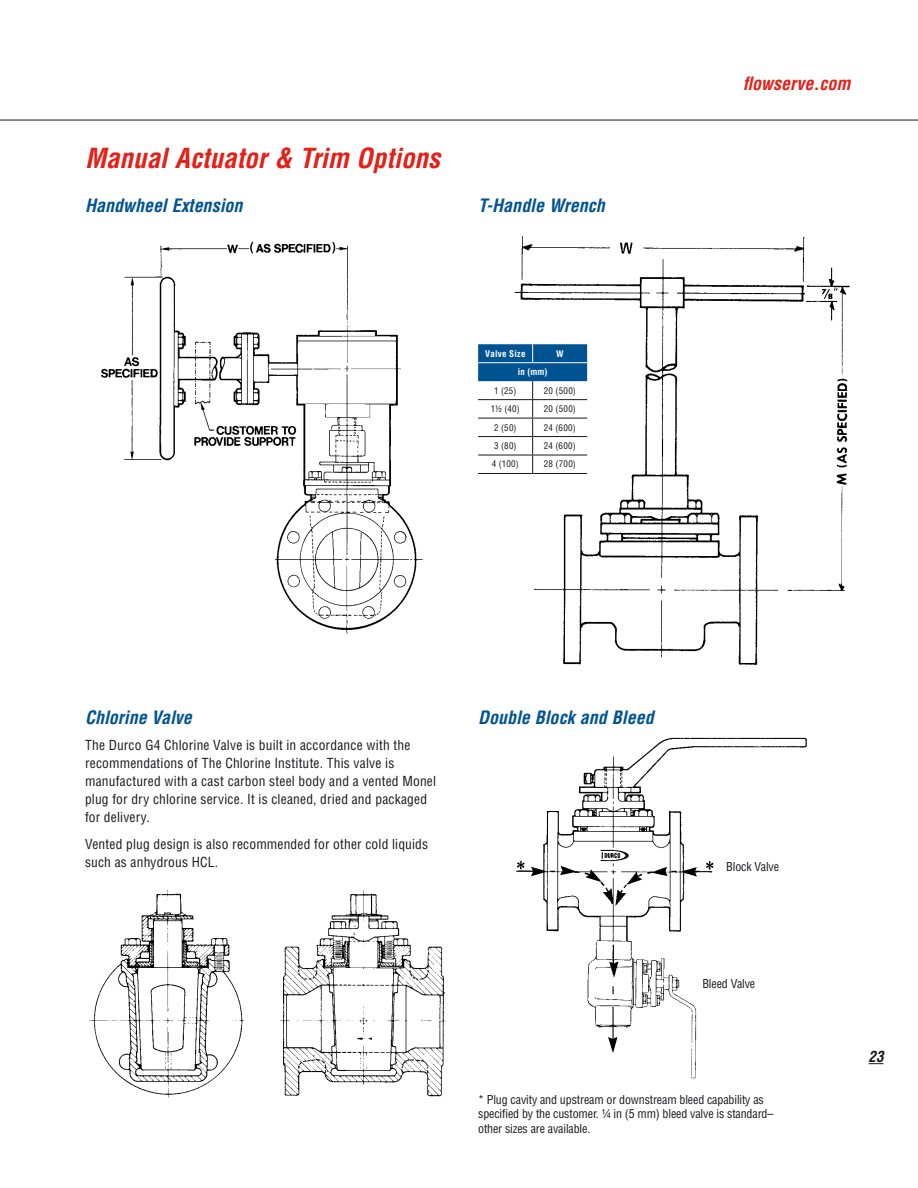
<style>
.page{position:relative;width:918px;height:1188px;background:#fff}
.page>*{position:absolute;margin:0;border:0;box-sizing:border-box;transform-origin:0 0}
.t1{font:italic 700 condensed 27px "Helvetica LT Std";color:#e32119}
.t2{font:italic 700 condensed 18px "Helvetica LT Std";color:#005392}
.t3{font:italic 700 condensed 18px "Helvetica LT Std";color:#e32119}
.t4{font:italic 700 condensed 15px "Helvetica LT Std";color:#1a171c}
.t5{font:condensed 13.5px/18px "Helvetica LT Std";letter-spacing:.015em;color:#1a171c}
.t6{font:condensed 12px/14.4px "Helvetica LT Std";letter-spacing:-.01em;color:#1a171c}
.t7{font:condensed 9px "Helvetica LT Std";letter-spacing:.035em;color:#1a171c}
.t8{font:700 condensed 9px "Helvetica LT Std";letter-spacing:.025em;color:#fff}
</style>
<div class="page">
<svg style="left:868px;top:1063px;width:16px;height:1px"></svg>
<hr style="left:0;top:120px;width:918px;height:1px;background:#1a171c">
<img style="left:101px;top:241px;width:322px;height:393px">
<img style="left:514px;top:236px;width:336px;height:430px">
<img style="left:89px;top:889px;width:357px;height:209px">
<img style="left:516px;top:737px;width:291px;height:342px">
<hr style="left:478px;top:473px;width:55px;height:1px;background:#1a171c">
<hr style="left:533px;top:473px;width:54px;height:1px;background:#1a171c">
<svg style="left:478px;top:344px;width:109px;height:129px"></svg>
<hr style="left:478px;top:362px;width:55px;height:1px;background:#fff">
<hr style="left:533px;top:362px;width:54px;height:1px;background:#fff">
<h1 class="t1" style="left:85px;top:141px;width:357px">Manual Actuator &amp; Trim Options</h1>
<h2 class="t2" style="left:85px;top:195px;width:159px">Handwheel Extension</h2>
<h2 class="t2" style="left:478px;top:195px;width:128px">T-Handle Wrench</h2>
<p class="t8" style="left:485px;top:348px;width:42px">Valve Size</p>
<p class="t8" style="left:556px;top:348px;width:9px">W</p>
<p class="t8" style="left:518px;top:366px;width:31px">in (mm)</p>
<p class="t7" style="left:494px;top:385px;width:24px">1 (25)</p>
<p class="t7" style="left:544px;top:385px;width:34px">20 (500)</p>
<p class="t7" style="left:491px;top:403px;width:30px">11/2 (40)</p>
<p class="t7" style="left:544px;top:403px;width:34px">20 (500)</p>
<p class="t7" style="left:494px;top:422px;width:24px">2 (50)</p>
<p class="t7" style="left:544px;top:422px;width:33px">24 (600)</p>
<p class="t7" style="left:494px;top:440px;width:24px">3 (80)</p>
<p class="t7" style="left:544px;top:440px;width:33px">24 (600)</p>
<p class="t7" style="left:492px;top:459px;width:28px">4 (100)</p>
<p class="t7" style="left:544px;top:459px;width:34px">28 (700)</p>
<h2 class="t3" style="left:743px;top:72px;width:109px">flowserve.com</h2>
<h2 class="t2" style="left:85px;top:706px;width:108px">Chlorine Valve</h2>
<p class="t5" style="left:85px;top:736px;width:353px">The Durco G4 Chlorine Valve is built in accordance with the recommendations of The Chlorine Institute. This valve is manufactured with a cast carbon steel body and a vented Monel plug for dry chlorine service. It is cleaned, dried and packaged for delivery.</p>
<p class="t5" style="left:85px;top:835px;width:345px">Vented plug design is also recommended for other cold liquids such as anhydrous HCL.</p>
<h2 class="t2" style="left:478px;top:706px;width:177px">Double Block and Bleed</h2>
<p class="t6" style="left:726px;top:859px;width:54px">Block Valve</p>
<p class="t6" style="left:702px;top:976px;width:54px">Bleed Valve</p>
<p class="t6" style="left:478px;top:1092px;width:297px">* Plug cavity and upstream or downstream bleed capability as specified by the customer. 1/4 in (5 mm) bleed valve is standard– other sizes are available.</p>
<p class="t4" style="left:868px;top:1047px;width:16px">23</p>
</div>
